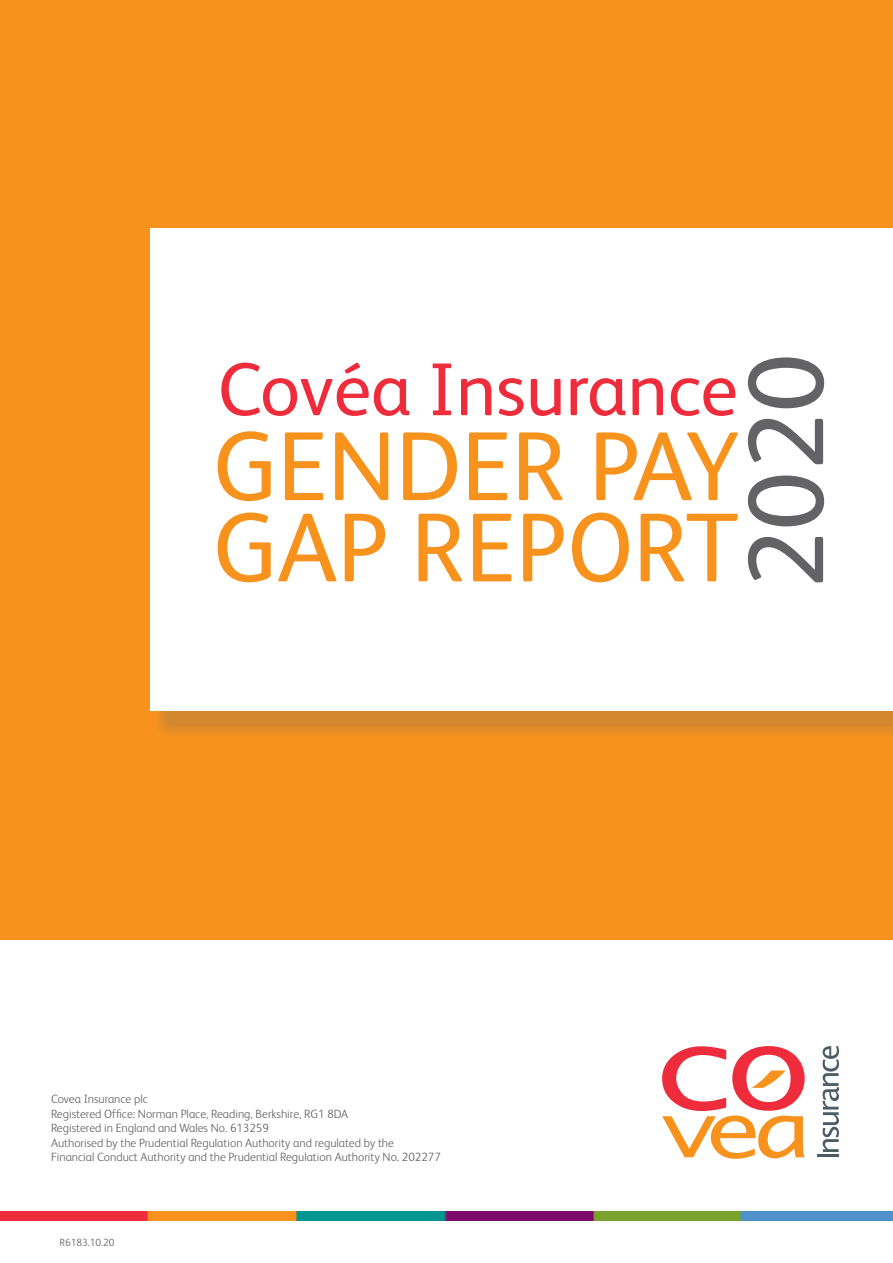
<style>
.page{position:relative;width:893px;height:1263px;background:#fff}
.page>*{position:absolute;margin:0;border:0;box-sizing:border-box;transform-origin:0 0}
.t1{font:75px "FS Albert";color:#ee2c3b}
.t2{font:300 12px/14.4px "FS Albert";color:#636366}
.t3{font:300 10.5px "FS Albert";color:#636366}
</style>
<div class="page">
<svg style="left:662px;top:1046px;width:143px;height:113px"></svg>
<hr style="left:817px;top:1154px;width:22px;height:3px;background:#4c5c65">
<svg style="left:823px;top:1046px;width:16px;height:106px"></svg>
<img style="left:0;top:1212px;width:893px;height:8px">
<div style="left:0;top:0;width:893px;height:940px;background:#f7931d"></div>
<div style="left:152px;top:238px;width:741px;height:501px;background:#636366;opacity:.25"></div>
<div style="left:151px;top:229px;width:742px;height:482px;background:#fff"></div>
<svg style="left:218px;top:512px;width:520px;height:70px"></svg>
<svg style="left:218px;top:431px;width:520px;height:70px"></svg>
<svg style="left:748px;top:357px;width:76px;height:225px"></svg>
<p class="t1" style="left:218px;top:340px;width:522px">Covéa Insurance</p>
<p class="t2" style="left:51px;top:1091px;width:98px">Covea Insurance plc</p>
<p class="t2" style="left:51px;top:1106px;width:299px">Registered Office: Norman Place, Reading, Berkshire, RG1 8DA</p>
<p class="t2" style="left:51px;top:1120px;width:219px">Registered in England and Wales No. 613259</p>
<p class="t2" style="left:51px;top:1135px;width:391px">Authorised by the Prudential Regulation Authority and regulated by the<br>Financial Conduct Authority and the Prudential Regulation Authority No. 202277</p>
<p class="t3" style="left:60px;top:1235px;width:57px">R6183.10.20</p>
</div>
